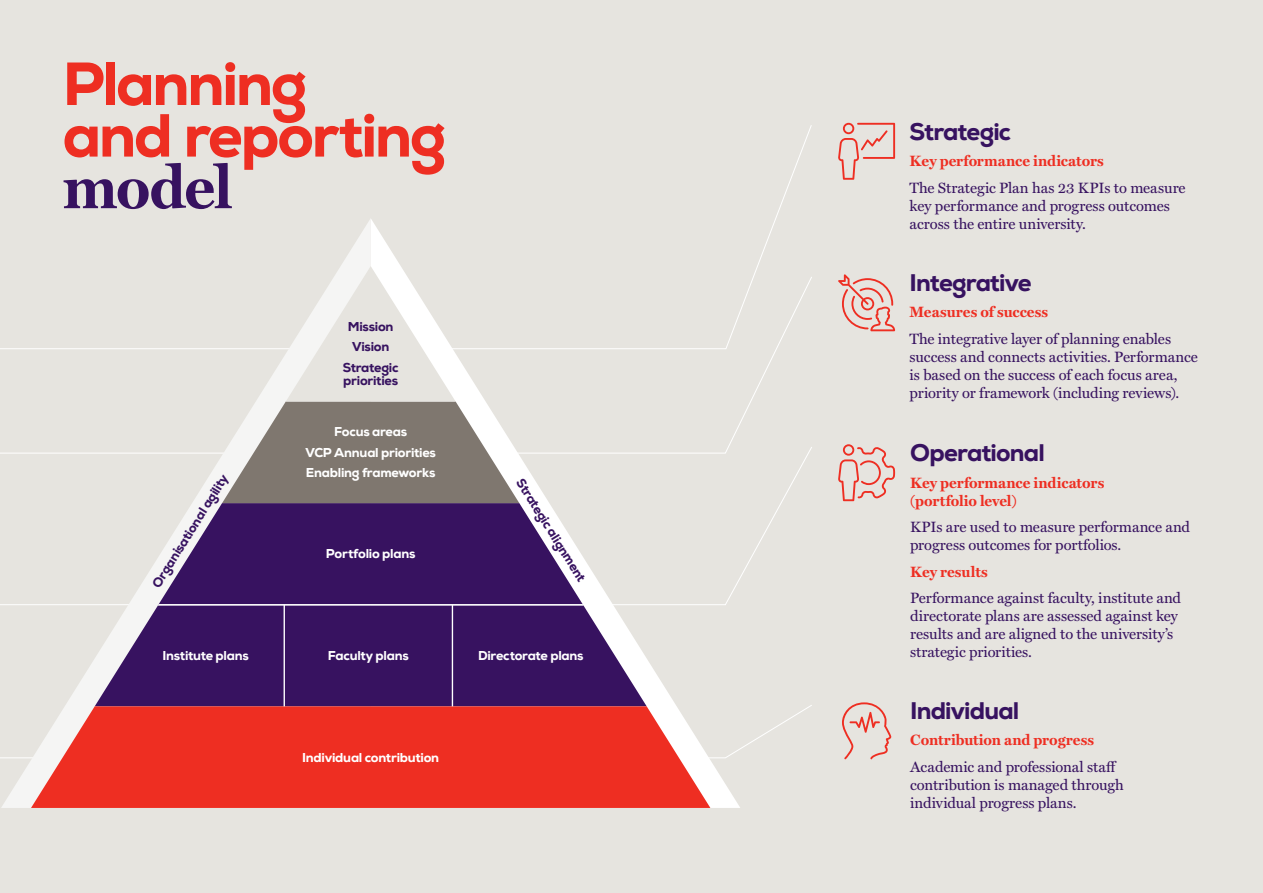
<style>
.page{position:relative;width:1263px;height:893px;background:#e6e4df}
.page>*{position:absolute;margin:0;border:0;box-sizing:border-box;transform-origin:0 0}
._3_Major_heading_-_2{font:800 60.75px/51.6px "Nexa";letter-spacing:-.04em;color:#ee2e22}
.t1{font:800 24px "Nexa";letter-spacing:-.035em;color:#371260}
.t2{font:15px/18px "Miller Text";letter-spacing:-.005em;color:#371260}
.t3{font:700 15px/18px "Miller Text";color:#ee2e22}
._3_Major_heading_-_2-2{font:800 12.9px "Nexa";letter-spacing:-.02em;color:#fff}
._3_Major_heading_-_2-3{font:800 12.9px/12.9px "Nexa";letter-spacing:-.02em;color:#371260}
.s1{font-family:"Miller Text";font-weight:700;color:#371260}
</style>
<div class="page">
<svg style="left:838px;top:123px;width:57px;height:57px"></svg>
<svg style="left:838px;top:274px;width:57px;height:57px"></svg>
<svg style="left:838px;top:444px;width:57px;height:57px"></svg>
<svg style="left:842px;top:702px;width:49px;height:57px"></svg>
<svg style="left:1px;top:219px;width:370px;height:589px"></svg>
<svg style="left:371px;top:219px;width:369px;height:589px"></svg>
<svg style="left:95px;top:605px;width:552px;height:101px;background:#4e2d72"></svg>
<svg style="left:31px;top:706px;width:679px;height:102px;background:#ee4035"></svg>
<hr style="left:452px;top:605px;width:1px;height:101px;background:#fff">
<hr style="left:284px;top:605px;width:1px;height:101px;background:#fff">
<svg style="left:158px;top:266px;width:425px;height:339px"></svg>
<p class="_3_Major_heading_-_2" style="left:63px;top:58px;width:385px">Planning<br>and reporting <span class="s1">model</span></p>
<p class="_3_Major_heading_-_2-3" style="left:150px;top:583px;width:133px;rotate:-58deg">Organisational agility</p>
<p class="_3_Major_heading_-_2-3" style="left:348px;top:320px;width:47px">Mission</p>
<p class="_3_Major_heading_-_2-3" style="left:352px;top:340px;width:39px">Vision</p>
<p class="_3_Major_heading_-_2-3" style="left:343px;top:361px;width:57px">Strategic priorities</p>
<p class="_3_Major_heading_-_2-2" style="left:334px;top:423px;width:74px">Focus areas</p>
<p class="_3_Major_heading_-_2-2" style="left:305px;top:444px;width:132px">VCP Annual priorities</p>
<p class="_3_Major_heading_-_2-2" style="left:306px;top:465px;width:131px">Enabling frameworks</p>
<p class="_3_Major_heading_-_2-2" style="left:326px;top:546px;width:91px">Portfolio plans</p>
<p class="_3_Major_heading_-_2-3" style="left:525px;top:476px;width:121px;rotate:58deg">Strategic alignment</p>
<p class="_3_Major_heading_-_2-2" style="left:162px;top:647px;width:88px">Institute plans</p>
<p class="_3_Major_heading_-_2-2" style="left:328px;top:647px;width:82px">Faculty plans</p>
<p class="_3_Major_heading_-_2-2" style="left:478px;top:647px;width:107px">Directorate plans</p>
<p class="_3_Major_heading_-_2-2" style="left:302px;top:749px;width:139px">Individual contribution</p>
<p class="t1" style="left:910px;top:116px;width:103px">Strategic</p>
<p class="t3" style="left:910px;top:151px;width:196px">Key performance indicators</p>
<p class="t2" style="left:910px;top:178px;width:278px">The Strategic Plan has 23 KPIs to measure key performance and progress outcomes across the entire university.</p>
<p class="t1" style="left:910px;top:268px;width:123px">Integrative</p>
<p class="t3" style="left:910px;top:303px;width:140px">Measures of success</p>
<p class="t2" style="left:910px;top:329px;width:290px">The integrative layer of planning enables success and connects activities. Performance is based on the success of each focus area, priority or framework (including reviews).</p>
<p class="t1" style="left:910px;top:437px;width:136px">Operational</p>
<p class="t3" style="left:910px;top:473px;width:196px">Key performance indicators (portfolio level)</p>
<p class="t2" style="left:910px;top:517px;width:282px">KPIs are used to measure performance and progress outcomes for portfolios.</p>
<p class="t3" style="left:910px;top:562px;width:79px">Key results</p>
<p class="t2" style="left:910px;top:588px;width:273px">Performance against faculty, institute and directorate plans are assessed against key results and are aligned to the university’s strategic priorities.</p>
<p class="t1" style="left:910px;top:695px;width:111px">Individual</p>
<p class="t3" style="left:910px;top:730px;width:186px">Contribution and progress</p>
<p class="t2" style="left:910px;top:757px;width:215px">Academic and professional staff contribution is managed through individual progress plans.</p>
</div>
